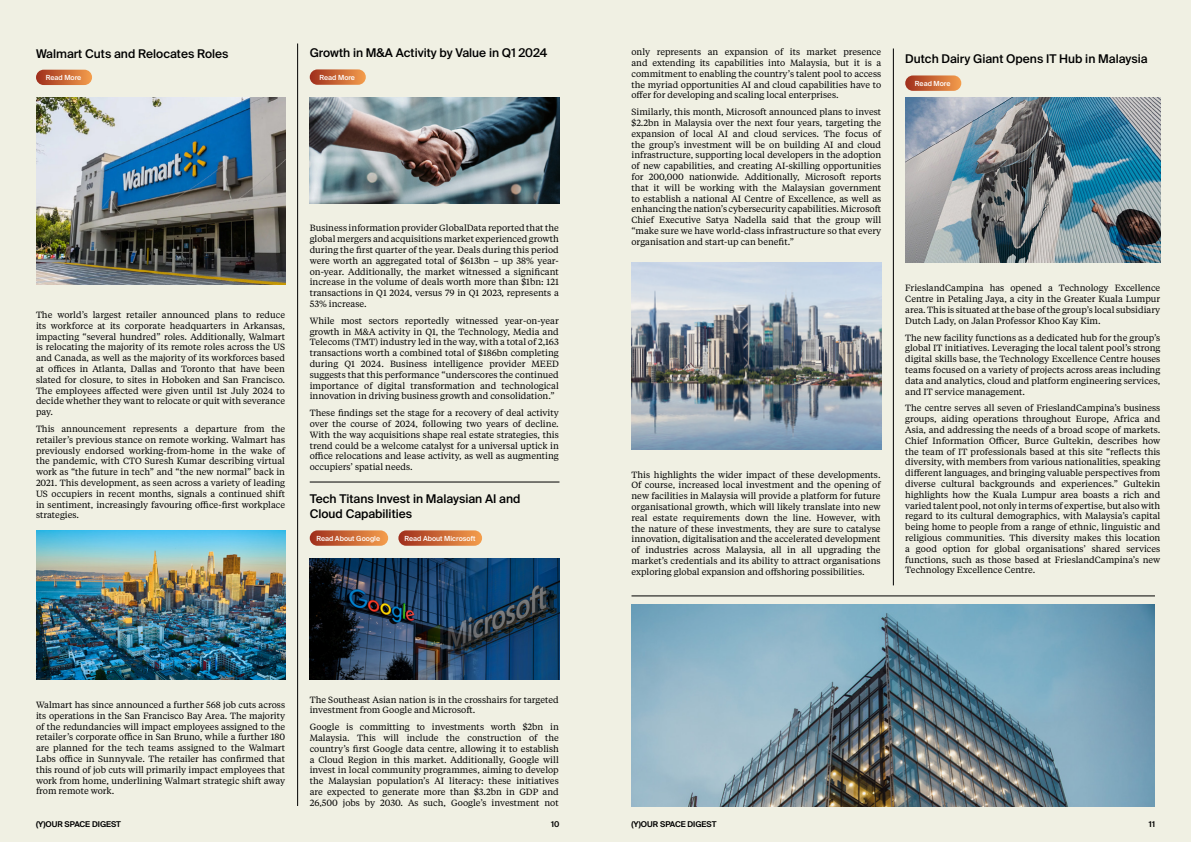
<style>
.page{position:relative;width:1191px;height:842px;background:#fff}
.page>*{position:absolute;margin:0;border:0;box-sizing:border-box;transform-origin:0 0}
.t1{font:500 12px/14.4px "Suisse Intl";color:#000}
.t2{font:9px/10.8px "Tiempos Text";color:#000;text-align:justify}
.t3{font:600 8px "Suisse Intl";color:#000}
.t4{font:500 7px "Suisse Intl";color:#fff}
</style>
<div class="page">
<div style="left:0;top:0;width:620px;height:842px;background:#f0f0e3"></div>
<div style="left:563px;top:0;width:628px;height:842px;background:#f0f0e3"></div>
<div style="left:905px;top:75px;width:56px;height:16px;background:linear-gradient(to right,#a0321f,#f1994a);border-radius:8px"></div>
<div style="left:310px;top:69px;width:56px;height:16px;background:linear-gradient(to right,#a02e1b,#f29e4f);border-radius:8px"></div>
<img style="left:310px;top:559px;width:249px;height:120px">
<img style="left:905px;top:97px;width:256px;height:165px">
<img style="left:631px;top:605px;width:524px;height:201px">
<hr style="left:310px;top:482px;width:249px;height:1px;background:#000">
<hr style="left:631px;top:596px;width:524px;height:1px;background:#000">
<div style="left:398px;top:530px;width:84px;height:16px;background:linear-gradient(to right,#a0301e,#f39c4c);border-radius:8px"></div>
<div style="left:310px;top:530px;width:78px;height:16px;background:linear-gradient(to right,#a02f1c,#f39c4c);border-radius:8px"></div>
<hr style="left:297px;top:43px;width:1px;height:763px;background:#000">
<hr style="left:893px;top:48px;width:1px;height:537px;background:#000">
<svg style="left:36px;top:70px;width:56px;height:15px"></svg>
<img style="left:36px;top:98px;width:250px;height:187px">
<img style="left:310px;top:98px;width:249px;height:105px">
<img style="left:631px;top:262px;width:250px;height:187px">
<img style="left:36px;top:530px;width:250px;height:149px">
<h1 class="t1" style="left:36px;top:46px;width:194px">Walmart Cuts and Relocates Roles</h1>
<p class="t4" style="left:46px;top:74px;width:37px">Read More</p>
<h1 class="t1" style="left:310px;top:46px;width:239px">Growth in M&amp;A Activity by Value in Q1 2024</h1>
<p class="t4" style="left:319px;top:73px;width:37px">Read More</p>
<p class="t2" style="left:36px;top:309px;width:251px">The world’s largest retailer announced plans to reduce its workforce at its corporate headquarters in Arkansas, impacting “several hundred” roles. Additionally, Walmart is relocating the majority of its remote roles across the US and Canada, as well as the majority of its workforces based at offices in Atlanta, Dallas and Toronto that have been slated for closure, to sites in Hoboken and San Francisco.<br>The employees affected were given until 1st July 2024 to decide whether they want to relocate or quit with severance pay.</p>
<p class="t2" style="left:36px;top:423px;width:251px">This announcement represents a departure from the retailer’s previous stance on remote working. Walmart has previously endorsed working-from-home in the wake of the pandemic, with CTO Suresh Kumar describing virtual work as “the future in tech” and “the new normal” back in 2021. This development, as seen across a variety of leading US occupiers in recent months, signals a continued shift in sentiment, increasingly favouring office-first workplace strategies.</p>
<p class="t2" style="left:310px;top:222px;width:251px">Business information provider GlobalData reported that the global mergers and acquisitions market experienced growth during the first quarter of the year. Deals during this period were worth an aggregated total of $613bn – up 38% year&shy;on-year. Additionally, the market witnessed a significant increase in the volume of deals worth more than $1bn: 121 transactions in Q1 2024, versus 79 in Q1 2023, represents a 53% increase.</p>
<p class="t2" style="left:310px;top:315px;width:251px">While most sectors reportedly witnessed year-on-year growth in M&amp;A activity in Q1, the Technology, Media and Telecoms (TMT) industry led in the way, with a total of 2,163 transactions worth a combined total of $186bn completing during Q1 2024. Business intelligence provider MEED suggests that this performance “underscores the continued importance of digital transformation and technological innovation in driving business growth and consolidation.”</p>
<p class="t2" style="left:310px;top:407px;width:251px">These findings set the stage for a recovery of deal activity over the course of 2024, following two years of decline.<br>With the way acquisitions shape real estate strategies, this trend could be a welcome catalyst for a universal uptick in office relocations and lease activity, as well as augmenting occupiers’ spatial needs.</p>
<h1 class="t1" style="left:310px;top:492px;width:212px">Tech Titans Invest in Malaysian AI and<br>Cloud Capabilities</h1>
<p class="t4" style="left:316px;top:534px;width:65px">Read About Google</p>
<p class="t4" style="left:404px;top:534px;width:73px">Read About Microsoft</p>
<p class="t2" style="left:36px;top:699px;width:251px">Walmart has since announced a further 568 job cuts across its operations in the San Francisco Bay Area. The majority of the redundancies will impact employees assigned to the retailer’s corporate office in San Bruno, while a further 180 are planned for the tech teams assigned to the Walmart Labs office in Sunnyvale. The retailer has confirmed that this round of job cuts will primarily impact employees that work from home, underlining Walmart strategic shift away from remote work.</p>
<p class="t2" style="left:310px;top:694px;width:251px">The Southeast Asian nation is in the crosshairs for targeted investment from Google and Microsoft.</p>
<p class="t2" style="left:310px;top:721px;width:251px">Google is committing to investments worth $2bn in Malaysia. This will include the construction of the country’s first Google data centre, allowing it to establish a Cloud Region in this market. Additionally, Google will invest in local community programmes, aiming to develop the Malaysian population’s AI literacy: these initiatives are expected to generate more than $3.2bn in GDP and 26,500 jobs by 2030. As such, Google’s investment not</p>
<p class="t2" style="left:631px;top:46px;width:251px">only represents an expansion of its market presence and extending its capabilities into Malaysia, but it is a commitment to enabling the country’s talent pool to access the myriad opportunities AI and cloud capabilities have to offer for developing and scaling local enterprises.</p>
<p class="t2" style="left:631px;top:106px;width:251px">Similarly, this month, Microsoft announced plans to invest $2.2bn in Malaysia over the next four years, targeting the expansion of local AI and cloud services. The focus of the group’s investment will be on building AI and cloud infrastructure, supporting local developers in the adoption of new capabilities, and creating AI-skilling opportunities for 200,000 nationwide. Additionally, Microsoft reports that it will be working with the Malaysian government to establish a national AI Centre of Excellence, as well as enhancing the nation’s cybersecurity capabilities. Microsoft Chief Executive Satya Nadella said that the group will “make sure we have world-class infrastructure so that every organisation and start-up can benefit.”</p>
<p class="t2" style="left:631px;top:469px;width:251px">This highlights the wider impact of these developments.<br>Of course, increased local investment and the opening of new facilities in Malaysia will provide a platform for future organisational growth, which will likely translate into new real estate requirements down the line. However, with the nature of these investments, they are sure to catalyse innovation, digitalisation and the accelerated development of industries across Malaysia, all in all upgrading the market’s credentials and its ability to attract organisations exploring global expansion and offshoring possibilities.</p>
<h1 class="t1" style="left:905px;top:52px;width:244px">Dutch Dairy Giant Opens IT Hub in Malaysia</h1>
<p class="t4" style="left:915px;top:79px;width:37px">Read More</p>
<p class="t2" style="left:905px;top:282px;width:257px">FrieslandCampina has opened a Technology Excellence Centre in Petaling Jaya, a city in the Greater Kuala Lumpur area. This is situated at the base of the group’s local subsidiary Dutch Lady, on Jalan Professor Khoo Kay Kim.</p>
<p class="t2" style="left:905px;top:332px;width:257px">The new facility functions as a dedicated hub for the group’s global IT initiatives. Leveraging the local talent pool’s strong digital skills base, the Technology Excellence Centre houses teams focused on a variety of projects across areas including data and analytics, cloud and platform engineering services, and IT service management.</p>
<p class="t2" style="left:905px;top:402px;width:257px">The centre serves all seven of FrieslandCampina’s business groups, aiding operations throughout Europe, Africa and Asia, and addressing the needs of a broad scope of markets.<br>Chief Information Officer, Burce Gultekin, describes how the team of IT professionals based at this site “reflects this diversity, with members from various nationalities, speaking different languages, and bringing valuable perspectives from diverse cultural backgrounds and experiences.” Gultekin highlights how the Kuala Lumpur area boasts a rich and varied talent pool, not only in terms of expertise, but also with regard to its cultural demographics, with Malaysia’s capital being home to people from a range of ethnic, linguistic and religious communities. This diversity makes this location a good option for global organisations’ shared services functions, such as those based at FrieslandCampina’s new Technology Excellence Centre.</p>
<p class="t3" style="left:36px;top:820px;width:86px">(Y)OUR SPACE DIGEST</p>
<p class="t3" style="left:551px;top:820px;width:10px">10</p>
<p class="t3" style="left:631px;top:820px;width:86px">(Y)OUR SPACE DIGEST</p>
<p class="t3" style="left:1148px;top:820px;width:8px">11</p>
</div>
